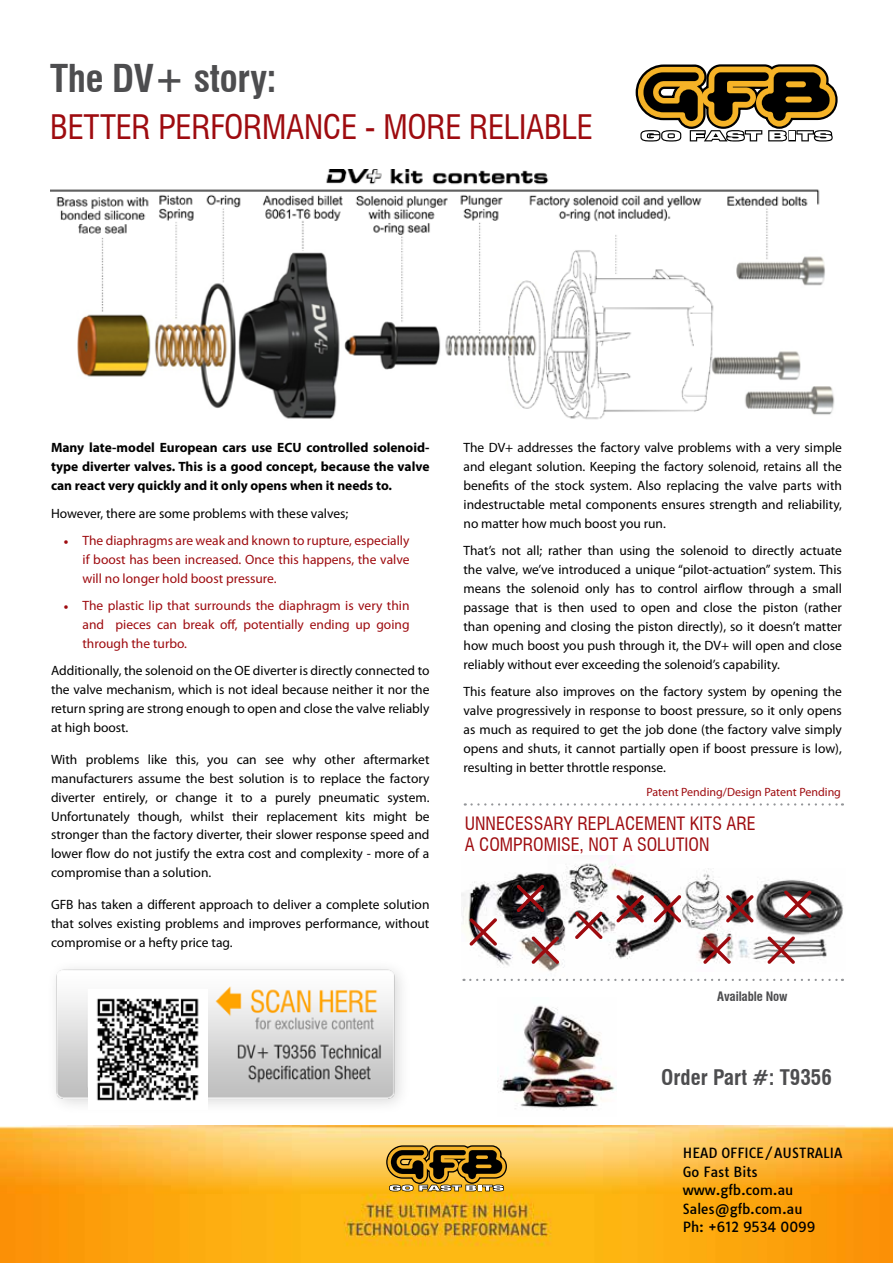
<style>
.page{position:relative;width:893px;height:1263px;background:#fff}
.page>*{position:absolute;margin:0;border:0;box-sizing:border-box;transform-origin:0 0}
.t1{font:700 condensed 37.5px "Swiss 721 BT";letter-spacing:-.01em;color:#4d4d4f}
.t2{font:condensed 33px "Swiss 721 BT";letter-spacing:-.01em;color:#9e0b0f}
.t3{font:700 condensed 21px "Swiss 721 BT";color:#4d4d4f}
.t4{font:condensed 18px/21px "Swiss 721 BT";color:#9e0b0f}
.t5{font:13.5px/18.9px "Myriad Pro";color:#000;text-align:justify}
.t6{font:13.5px/18.9px "Myriad Pro";color:#9e0b0f;text-align:justify}
.t7{font:700 13.5px/18.9px "Myriad Pro";color:#000;text-align:justify}
.t8{font:13.5px/18.5px "Tauri";color:#000}
.t9{font:700 condensed 12.75px "Swiss 721 BT";letter-spacing:-.01em;color:#4d4d4f}
.t10{font:12px "Myriad Pro";color:#9e0b0f}
.s1{font-family:"Minion Pro"}
</style>
<div class="page">
<img style="left:56px;top:969px;width:346px;height:136px">
<img style="left:461px;top:855px;width:218px;height:126px">
<img style="left:681px;top:868px;width:162px;height:93px">
<svg style="left:469px;top:918px;width:28px;height:28px"></svg>
<svg style="left:517px;top:884px;width:27px;height:28px"></svg>
<svg style="left:531px;top:936px;width:28px;height:28px"></svg>
<svg style="left:575px;top:911px;width:28px;height:28px"></svg>
<svg style="left:616px;top:895px;width:28px;height:27px"></svg>
<svg style="left:654px;top:895px;width:27px;height:27px"></svg>
<svg style="left:703px;top:936px;width:28px;height:28px"></svg>
<svg style="left:726px;top:895px;width:28px;height:27px"></svg>
<svg style="left:767px;top:936px;width:28px;height:28px"></svg>
<svg style="left:784px;top:890px;width:28px;height:28px"></svg>
<img style="left:0;top:1125px;width:893px;height:138px">
<svg style="left:635px;top:64px;width:203px;height:78px"></svg>
<svg style="left:385px;top:1144px;width:123px;height:47px;background:#91712a"></svg>
<svg style="left:465px;top:803px;width:378px;height:2px"></svg>
<svg style="left:470px;top:979px;width:373px;height:2px"></svg>
<img style="left:497px;top:1005px;width:118px;height:104px">
<img style="left:50px;top:170px;width:785px;height:250px">
<img style="left:88px;top:990px;width:119px;height:115px">
<h1 class="t1" style="left:50px;top:56px;width:228px">The DV+ story:</h1>
<h2 class="t2" style="left:50px;top:107px;width:544px">BETTER PERFORMANCE - MORE RELIABLE</h2>
<p class="t7" style="left:51px;top:438px;width:380px">Many late-model European cars use ECU controlled solenoid&shy;type diverter valves. This is a good concept, because the valve can react very quickly and it only opens when it needs to.</p>
<p class="t5" style="left:51px;top:503px;width:299px">However, there are some problems with these valves;</p>
<p class="t6" style="left:83px;top:531px;width:328px;text-indent:-19px"><span class="s1">•</span> The diaphragms are weak and known to rupture, especially if boost has been increased. Once this happens, the valve will no longer hold boost pressure.</p>
<p class="t6" style="left:83px;top:596px;width:329px;text-indent:-19px"><span class="s1">•</span> The plastic lip that surrounds the diaphragm is very thin and pieces can break off, potentially ending up going through the turbo.</p>
<p class="t5" style="left:51px;top:661px;width:380px">Additionally, the solenoid on the OE diverter is directly connected to the valve mechanism, which is not ideal because neither it nor the return spring are strong enough to open and close the valve reliably at high boost.</p>
<p class="t5" style="left:51px;top:750px;width:380px">With problems like this, you can see why other aftermarket manufacturers assume the best solution is to replace the factory diverter entirely, or change it to a purely pneumatic system.<br>Unfortunately though, whilst their replacement kits might be stronger than the factory diverter, their slower response speed and lower flow do not justify the extra cost and complexity - more of a compromise than a solution.</p>
<p class="t5" style="left:51px;top:895px;width:380px">GFB has taken a different approach to deliver a complete solution that solves existing problems and improves performance, without compromise or a hefty price tag.</p>
<p class="t5" style="left:463px;top:438px;width:380px">The DV+ addresses the factory valve problems with a very simple and elegant solution. Keeping the factory solenoid, retains all the benefits of the stock system. Also replacing the valve parts with indestructable metal components ensures strength and reliability, no matter how much boost you run.</p>
<p class="t5" style="left:463px;top:541px;width:380px">That’s not all; rather than using the solenoid to directly actuate the valve, we’ve introduced a unique “pilot-actuation” system. This means the solenoid only has to control airflow through a small passage that is then used to open and close the piston (rather than opening and closing the piston directly), so it doesn’t matter how much boost you push through it, the DV+ will open and close reliably without ever exceeding the solenoid’s capability.</p>
<p class="t5" style="left:463px;top:682px;width:380px">This feature also improves on the factory system by opening the valve progressively in response to boost pressure, so it only opens as much as required to get the job done (the factory valve simply opens and shuts, it cannot partially open if boost pressure is low), resulting in better throttle response.</p>
<p class="t10" style="left:646px;top:785px;width:196px">Patent Pending/Design Patent Pending</p>
<h3 class="t4" style="left:465px;top:813px;width:292px">UNNECESSARY REPLACEMENT KITS ARE<br>A COMPROMISE, NOT A SOLUTION</h3>
<p class="t9" style="left:717px;top:989px;width:72px">Available Now</p>
<h3 class="t3" style="left:661px;top:1065px;width:172px">Order Part #: T9356</h3>
<p class="t8" style="left:683px;top:1144px;width:161px">HEAD OFFICE/AUSTRALIA<br>Go Fast Bits www.gfb.com.au<br>Sales@gfb.com.au<br>Ph: +612 9534 0099</p>
</div>
